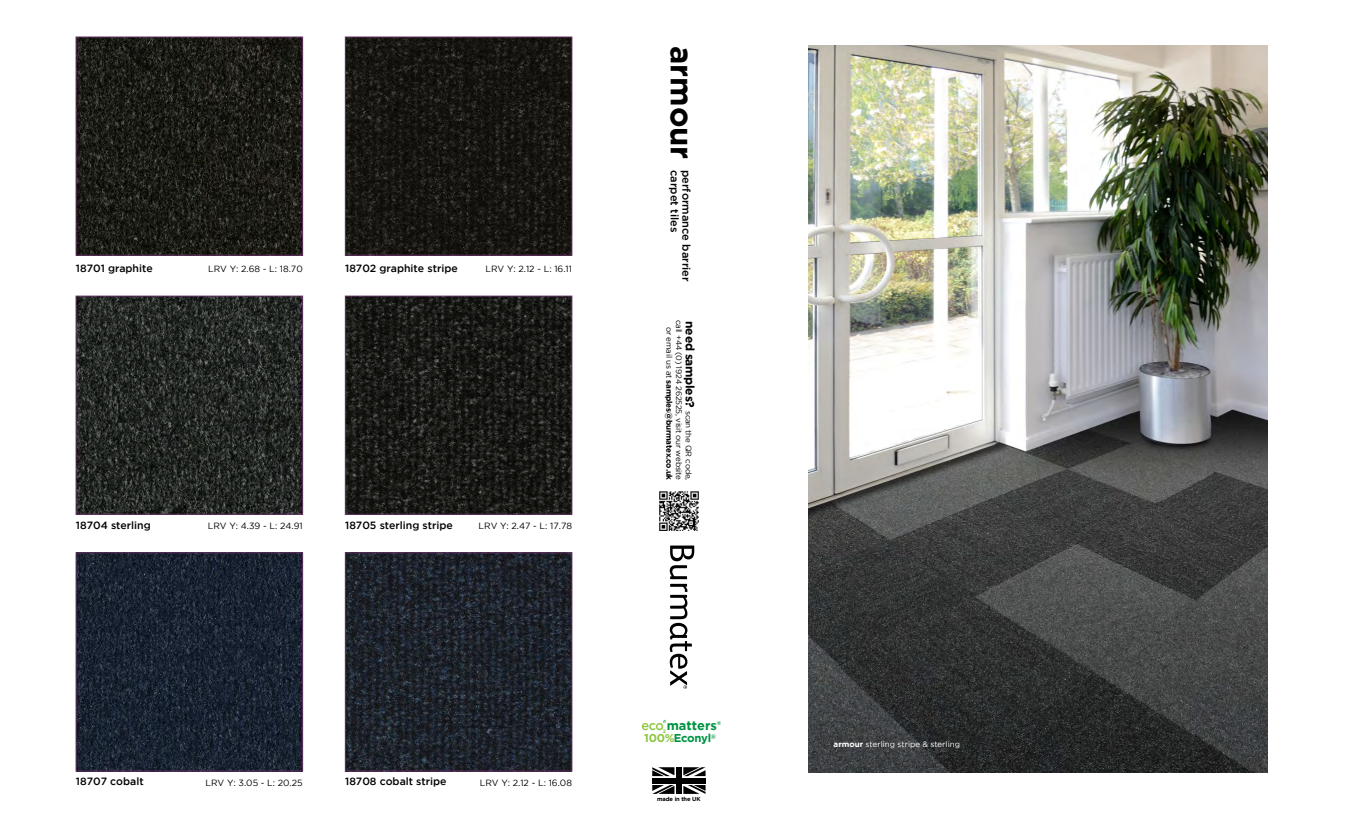
<style>
.page{position:relative;width:1361px;height:817px;background:#fff}
.page>*{position:absolute;margin:0;border:0;box-sizing:border-box;transform-origin:0 0}
.t1{font:700 31px "Gotham";color:#000}
.t2{font:700 12.8px "Gotham";color:#009444}
.t3{font:700 11.4px "Gotham";letter-spacing:-.025em;color:#009444}
.t4{font:500 11px "Gotham";color:#000}
.t5{font:500 10.5px "Gotham";color:#000}
.t6{font:9px "Gotham";color:#000}
.t7{font:8px/9.6px "Gotham";letter-spacing:-.025em;color:#000;text-align:right}
.t8{font:8px "Gotham";letter-spacing:.005em;color:#fff}
.t9{font:700 5.8px "Gotham";letter-spacing:-.02em;color:#000}
.t10{font:700 5.5px "Gotham";color:#009444}
.t11{font:700 5.3px "Gotham";color:#8dc63f}
.s1{font-weight:700;font-size:12px}
.s2{font-weight:700}
.s3{font-weight:500;color:#8dc63f}
.s4{color:#8dc63f}
</style>
<div class="page">
<img style="left:347px;top:39px;width:223px;height:214px">
<div style="left:345px;top:37px;width:227px;height:218px;border:1px solid #663165"></div>
<img style="left:347px;top:298px;width:223px;height:214px">
<div style="left:345px;top:296px;width:227px;height:218px;border:1px solid #663165"></div>
<img style="left:347px;top:554px;width:223px;height:215px">
<div style="left:345px;top:552px;width:227px;height:219px;border:1px solid #663165"></div>
<img style="left:78px;top:39px;width:223px;height:214px">
<div style="left:76px;top:37px;width:227px;height:218px;border:1px solid #663165"></div>
<img style="left:78px;top:298px;width:223px;height:214px">
<div style="left:76px;top:296px;width:227px;height:218px;border:1px solid #663165"></div>
<img style="left:78px;top:554px;width:223px;height:215px">
<div style="left:76px;top:552px;width:227px;height:219px;border:1px solid #663165"></div>
<svg style="left:652px;top:767px;width:22px;height:9px"></svg>
<svg style="left:683px;top:785px;width:22px;height:8px"></svg>
<svg style="left:683px;top:767px;width:22px;height:9px"></svg>
<svg style="left:652px;top:785px;width:22px;height:8px"></svg>
<div style="left:676px;top:767px;width:5px;height:26px;background:#000"></div>
<div style="left:652px;top:777px;width:53px;height:6px;background:#000"></div>
<img style="left:659px;top:491px;width:40px;height:39px">
<svg style="left:670px;top:545px;width:24px;height:143px"></svg>
<img style="left:808px;top:46px;width:459px;height:726px">
<p class="t5" style="left:76px;top:262px;width:78px">18701 graphite</p>
<p class="t6" style="left:208px;top:263px;width:96px">LRV Y: 2.68 - L: 18.70</p>
<p class="t5" style="left:345px;top:262px;width:114px">18702 graphite stripe</p>
<p class="t6" style="left:485px;top:263px;width:88px">LRV Y: 2.12 - L: 16.11</p>
<h1 class="t1" style="left:700px;top:46px;width:115px;rotate:90deg">armour</h1>
<p class="t4" style="left:681px;top:170px;width:64px;rotate:90deg">carpet tiles</p>
<p class="t4" style="left:693px;top:170px;width:113px;rotate:90deg">performance barrier</p>
<p class="t7" style="left:693px;top:320px;width:162px;rotate:90deg"><span class="s1">need samples?</span> scan the QR code, call +44 (0) 1924 262525, visit our website or email us at <span class="s2">samples@burmatex.co.uk</span></p>
<p class="t5" style="left:76px;top:519px;width:76px">18704 sterling</p>
<p class="t6" style="left:208px;top:520px;width:96px">LRV Y: 4.39 - L: 24.91</p>
<p class="t5" style="left:345px;top:519px;width:109px">18705 sterling stripe</p>
<p class="t6" style="left:478px;top:521px;width:95px">LRV Y: 2.47 - L: 17.78</p>
<p class="t10" style="left:717px;top:719px;width:6px">®</p>
<h2 class="t2" style="left:641px;top:717px;width:77px"><span class="s3">eco</span> matters</h2>
<p class="t11" style="left:663px;top:727px;width:5px">2</p>
<p class="t3" style="left:644px;top:731px;width:73px"><span class="s4">100%</span>Econyl<sup>®</sup></p>
<p class="t8" style="left:833px;top:739px;width:128px"><span class="s2">armour</span> sterling stripe &amp; sterling</p>
<p class="t5" style="left:76px;top:775px;width:69px">18707 cobalt</p>
<p class="t5" style="left:345px;top:775px;width:103px">18708 cobalt stripe</p>
<p class="t6" style="left:205px;top:777px;width:99px">LRV Y: 3.05 - L: 20.25</p>
<p class="t6" style="left:480px;top:777px;width:94px">LRV Y: 2.12 - L: 16.08</p>
<p class="t9" style="left:657px;top:795px;width:45px">made in the UK</p>
</div>
